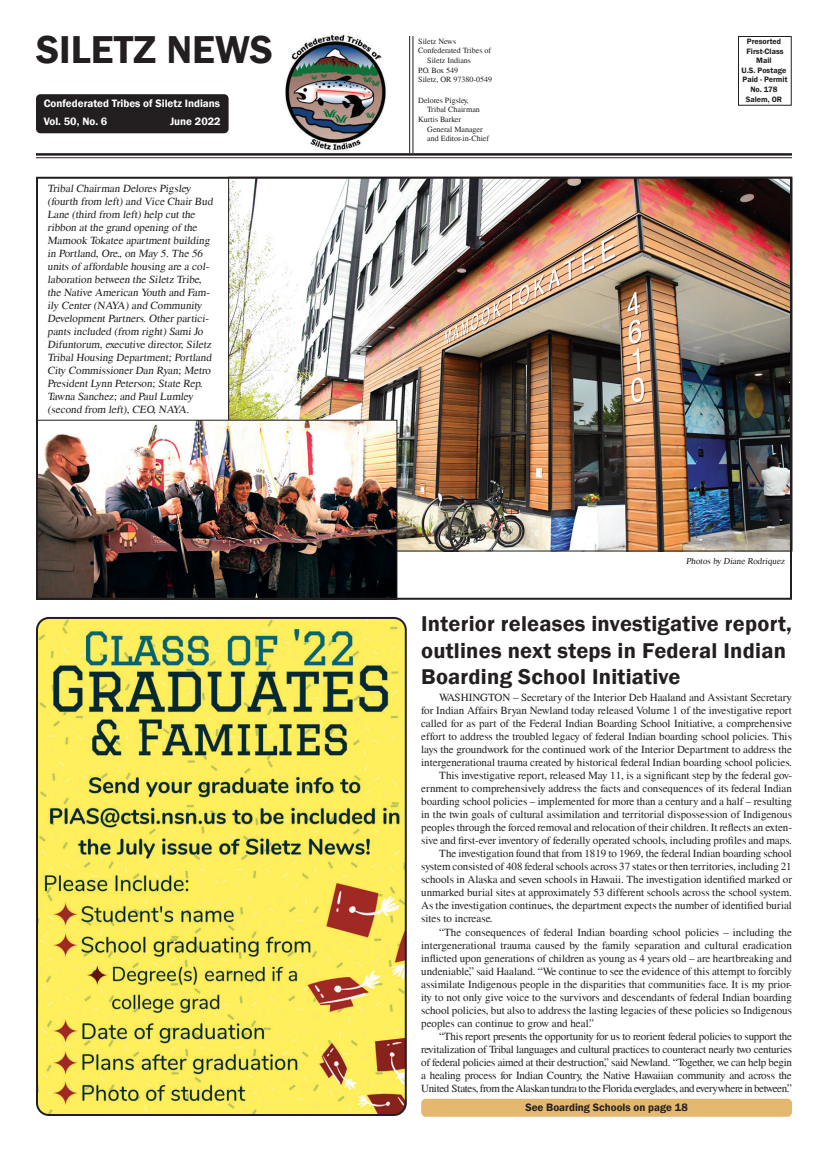
<style>
.page{position:relative;width:828px;height:1152px;background:#fff}
.page>*{position:absolute;margin:0;border:0;box-sizing:border-box;transform-origin:0 0}
.t1{font:600 40px "Franklin Gothic";color:#231f20}
.t2{font:600 22px/26.4px "Franklin Gothic";letter-spacing:.01em;color:#231f20}
.t3{font:11px/13px "Times S";color:#231f20}
.t4{font:11px "Times S";letter-spacing:-.02em;color:#231f20}
.t5{font:11px "Times S";letter-spacing:-.03em;color:#231f20}
.t6{font:600 11px/17.5px "Franklin Gothic";color:#fff}
.t7{font:600 11px "Franklin Gothic";color:#231f20}
.t8{font:9px "Times S";color:#231f20}
.t9{font:8px "Times S";color:#231f20}
.t10{font:600 8px/9.6px "Franklin Gothic";color:#231f20;text-align:center}
</style>
<div class="page">
<hr style="left:36px;top:153px;width:756px;height:3px;background:#231f20">
<hr style="left:36px;top:157px;width:756px;height:1px;background:#231f20">
<hr style="left:409px;top:36px;width:1px;height:117px;background:#231f20">
<hr style="left:413px;top:36px;width:1px;height:117px;background:#231f20">
<div style="left:738px;top:36px;width:54px;height:70px;border:1px solid #231f20"></div>
<div style="left:36px;top:94px;width:193px;height:39px;background:#231f20;border-radius:4px"></div>
<div style="left:421px;top:1099px;width:371px;height:18px;background:#e4b96f;border-radius:4px"></div>
<img style="left:285px;top:33px;width:101px;height:118px">
<img style="left:38px;top:619px;width:366px;height:494px">
<div style="left:36px;top:617px;width:371px;height:499px;border:2px solid #231f20;border-radius:12px"></div>
<img style="left:230px;top:180px;width:559px;height:370px">
<img style="left:39px;top:422px;width:356px;height:175px">
<div style="left:36px;top:177px;width:756px;height:423px;border:2px solid #231f20"></div>
<h1 class="t1" style="left:36px;top:25px;width:239px">SILETZ NEWS</h1>
<p class="t10" style="left:742px;top:37px;width:47px">Presorted<br>First-Class<br>Mail<br>U.S. Postage<br>Paid - Permit<br>No. 178<br>Salem, OR</p>
<p class="t9" style="left:418px;top:36px;width:39px">Siletz News</p>
<p class="t9" style="left:418px;top:46px;width:74px">Confederated Tribes of</p>
<p class="t9" style="left:427px;top:56px;width:45px">Siletz Indians</p>
<p class="t9" style="left:418px;top:65px;width:41px">P.O. Box 549</p>
<p class="t9" style="left:418px;top:75px;width:75px">Siletz, OR 97380-0549</p>
<p class="t9" style="left:418px;top:95px;width:52px">Delores Pigsley,</p>
<p class="t9" style="left:427px;top:105px;width:54px">Tribal Chairman</p>
<p class="t9" style="left:418px;top:115px;width:44px">Kurtis Barker</p>
<p class="t9" style="left:427px;top:124px;width:57px">General Manager</p>
<p class="t9" style="left:427px;top:134px;width:63px">and Editor-in-Chief</p>
<p class="t6" style="left:44px;top:95px;width:178px">Confederated Tribes of Siletz Indians<br>Vol. 50, No. 6</p>
<p class="t6" style="left:170px;top:112px;width:52px">June 2022</p>
<p class="t3" style="left:48px;top:181px;width:168px">Tribal Chairman Delores Pigsley (fourth from left) and Vice Chair Bud Lane (third from left) help cut the ribbon at the grand opening of the Mamook Tokatee apartment building in Portland, Ore., on May 5. The 56 units of affordable housing are a col&shy;laboration between the Siletz Tribe, the Native American Youth and Fam&shy;ily Center (NAYA) and Community Development Partners. Other partici&shy;pants included (from right) Sami Jo Difuntorum, executive director, Siletz Tribal Housing Department; Portland City Commissioner Dan Ryan; Metro President Lynn Peterson; State Rep.<br>Tawna Sanchez; and Paul Lumley (second from left), CEO, NAYA.</p>
<p class="t8" style="left:686px;top:555px;width:101px">Photos by Diane Rodriquez</p>
<h2 class="t2" style="left:421px;top:611px;width:372px">Interior releases investigative report, outlines next steps in Federal Indian<br>Boarding School Initiative</h2>
<p class="t3" style="left:439px;top:691px;width:354px">WASHINGTON – Secretary of the Interior Deb Haaland and Assistant Secretary</p>
<p class="t3" style="left:421px;top:704px;width:372px">for Indian Affairs Bryan Newland today released Volume 1 of the investigative report</p>
<p class="t3" style="left:421px;top:717px;width:372px">called for as part of the Federal Indian Boarding School Initiative, a comprehensive</p>
<p class="t3" style="left:421px;top:730px;width:372px">effort to address the troubled legacy of federal Indian boarding school policies. This</p>
<p class="t3" style="left:421px;top:743px;width:372px">lays the groundwork for the continued work of the Interior Department to address the</p>
<p class="t3" style="left:421px;top:756px;width:372px">intergenerational trauma created by historical federal Indian boarding school policies.</p>
<p class="t3" style="left:439px;top:769px;width:354px">This investigative report, released May 11, is a significant step by the federal gov-</p>
<p class="t3" style="left:421px;top:782px;width:372px">ernment to comprehensively address the facts and consequences of its federal Indian</p>
<p class="t3" style="left:421px;top:795px;width:372px">boarding school policies – implemented for more than a century and a half – resulting</p>
<p class="t3" style="left:421px;top:808px;width:372px">in the twin goals of cultural assimilation and territorial dispossession of Indigenous</p>
<p class="t3" style="left:421px;top:821px;width:372px">peoples through the forced removal and relocation of their children. It reflects an exten-</p>
<p class="t3" style="left:421px;top:834px;width:372px">sive and first-ever inventory of federally operated schools, including profiles and maps.</p>
<p class="t3" style="left:439px;top:847px;width:354px">The investigation found that from 1819 to 1969, the federal Indian boarding school</p>
<p class="t3" style="left:421px;top:860px;width:372px">system consisted of 408 federal schools across 37 states or then territories, including 21</p>
<p class="t3" style="left:421px;top:873px;width:372px">schools in Alaska and seven schools in Hawaii. The investigation identified marked or</p>
<p class="t3" style="left:421px;top:886px;width:372px">unmarked burial sites at approximately 53 different schools across the school system.</p>
<p class="t3" style="left:421px;top:899px;width:372px">As the investigation continues, the department expects the number of identified burial</p>
<p class="t3" style="left:421px;top:912px;width:73px">sites to increase.</p>
<p class="t3" style="left:439px;top:925px;width:354px">“The consequences of federal Indian boarding school policies – including the</p>
<p class="t3" style="left:421px;top:938px;width:372px">intergenerational trauma caused by the family separation and cultural eradication</p>
<p class="t3" style="left:421px;top:951px;width:372px">inflicted upon generations of children as young as 4 years old – are heartbreaking and</p>
<p class="t3" style="left:421px;top:964px;width:372px">undeniable,” said Haaland. “We continue to see the evidence of this attempt to forcibly</p>
<p class="t3" style="left:421px;top:977px;width:372px">assimilate Indigenous people in the disparities that communities face. It is my prior-</p>
<p class="t3" style="left:421px;top:990px;width:372px">ity to not only give voice to the survivors and descendants of federal Indian boarding</p>
<p class="t3" style="left:421px;top:1003px;width:372px">school policies, but also to address the lasting legacies of these policies so Indigenous</p>
<p class="t3" style="left:421px;top:1016px;width:174px">peoples can continue to grow and heal.”</p>
<p class="t4" style="left:439px;top:1029px;width:354px">“This report presents the opportunity for us to reorient federal policies to support the</p>
<p class="t4" style="left:421px;top:1042px;width:372px">revitalization of Tribal languages and cultural practices to counteract nearly two centuries</p>
<p class="t4" style="left:421px;top:1055px;width:372px">of federal policies aimed at their destruction,” said Newland. “Together, we can help begin</p>
<p class="t3" style="left:421px;top:1068px;width:372px">a healing process for Indian Country, the Native Hawaiian community and across the</p>
<p class="t5" style="left:421px;top:1081px;width:372px">United States, from the Alaskan tundra to the Florida everglades, and everywhere in between.”</p>
<p class="t7" style="left:525px;top:1101px;width:164px">See Boarding Schools on page 18</p>
</div>
